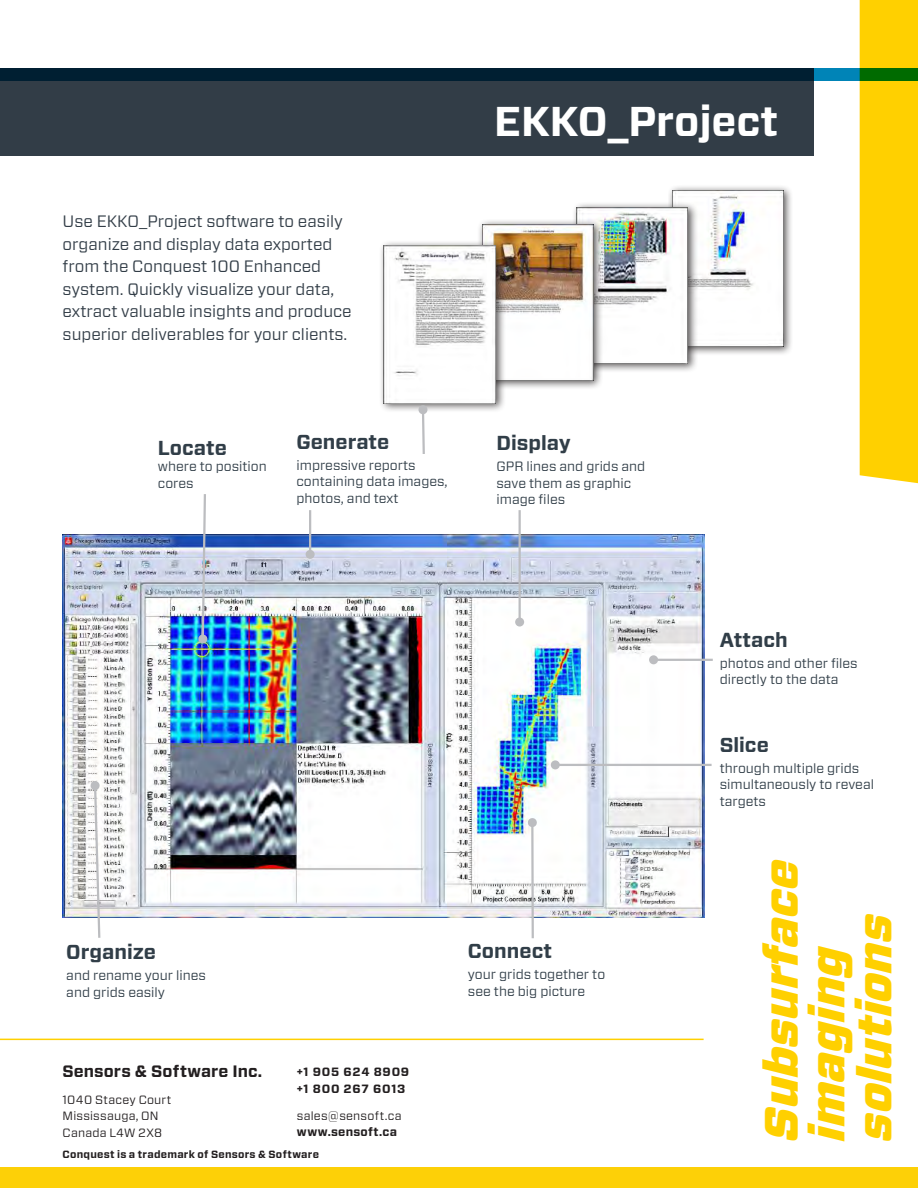
<style>
.page{position:relative;width:918px;height:1188px;background:#fff}
.page>*{position:absolute;margin:0;border:0;box-sizing:border-box;transform-origin:0 0}
.t1{font:italic 900 46.8px/46.8px "Vitesse Sans";letter-spacing:-.01em;color:#ffd000}
.t2{font:700 41.55px "Forza";color:#fff}
.t3{font:700 20.25px "Vitesse Sans";color:#313e48}
.t4{font:16.5px/22.5px "Forza";color:#323d47}
.t5{font:700 16.5px "Vitesse Sans";letter-spacing:.005em;color:#231f20}
.t6{font:13.5px/16.5px "Forza";color:#313e48}
.t7{font:12px/16.5px "Vitesse Sans";letter-spacing:.015em;color:#231f20}
.t8{font:700 12px/16.5px "Vitesse Sans";letter-spacing:.065em;color:#231f20}
.t9{font:700 12px "Vitesse Sans";letter-spacing:.025em;color:#231f20}
.t10{font:700 10.5px "Forza";letter-spacing:.02em;color:#231f20}
</style>
<div class="page">
<hr style="left:917px;top:1082px;width:1px;height:106px;background:#313e48">
<div style="left:860px;top:0;width:58px;height:484px;background:#ffd000"></div>
<img style="left:63px;top:534px;width:641px;height:384px">
<hr style="left:519px;top:510px;width:2px;height:112px;background:#bcbdc0">
<div style="left:515px;top:618px;width:9px;height:9px;background:#bcbdc0;border-radius:50%"></div>
<hr style="left:309px;top:510px;width:2px;height:44px;background:#bcbdc0">
<div style="left:306px;top:550px;width:9px;height:9px;background:#bcbdc0;border-radius:50%"></div>
<svg style="left:198px;top:494px;width:10px;height:150px"></svg>
<hr style="left:654px;top:659px;width:59px;height:2px;background:#bcbdc0">
<div style="left:649px;top:655px;width:9px;height:9px;background:#bcbdc0;border-radius:50%"></div>
<hr style="left:531px;top:823px;width:3px;height:115px;background:#bcbdc0">
<svg style="left:527px;top:817px;width:10px;height:11px"></svg>
<svg style="left:90px;top:781px;width:12px;height:157px"></svg>
<div style="left:0;top:1167px;width:918px;height:21px;background:#fdd007"></div>
<hr style="left:0;top:1039px;width:704px;height:1px;background:#ffd000">
<div style="left:0;top:68px;width:813px;height:87px;background:#323d47"></div>
<svg style="left:0;top:68px;width:918px;height:12px;background:#002835"></svg>
<div style="left:668px;top:185px;width:125px;height:171px;background:#231f20;opacity:.75"></div>
<img style="left:672px;top:190px;width:111px;height:157px">
<div style="left:572px;top:202px;width:126px;height:171px;background:#231f20;opacity:.75"></div>
<img style="left:577px;top:207px;width:111px;height:157px">
<div style="left:478px;top:219px;width:125px;height:172px;background:#231f20;opacity:.75"></div>
<img style="left:482px;top:225px;width:111px;height:156px">
<div style="left:379px;top:240px;width:127px;height:173px;background:#231f20;opacity:.75"></div>
<img style="left:384px;top:246px;width:112px;height:157px">
<svg style="left:422px;top:413px;width:4px;height:41px"></svg>
<div style="left:418px;top:405px;width:10px;height:9px;background:#bcbdc0;border-radius:50%"></div>
<hr style="left:555px;top:764px;width:157px;height:2px;background:#bcbdc0">
<div style="left:551px;top:760px;width:9px;height:9px;background:#bcbdc0;border-radius:50%"></div>
<p class="t4" style="left:63px;top:210px;width:291px">Use EKKO_Project software to easily organize and display data exported from the Conquest 100 Enhanced system. Quickly visualize your data, extract valuable insights and produce superior deliverables for your clients.</p>
<h3 class="t3" style="left:158px;top:434px;width:71px">Locate</h3>
<p class="t6" style="left:158px;top:458px;width:110px">where to position cores</p>
<h3 class="t3" style="left:297px;top:428px;width:94px">Generate</h3>
<p class="t6" style="left:297px;top:457px;width:153px">impressive reports containing data images, photos, and text</p>
<h2 class="t2" style="left:494px;top:94px;width:286px">EKKO_Project</h2>
<h3 class="t3" style="left:497px;top:429px;width:76px">Display</h3>
<p class="t6" style="left:497px;top:458px;width:150px">GPR lines and grids and save them as graphic image files</p>
<h3 class="t3" style="left:66px;top:938px;width:91px">Organize</h3>
<p class="t6" style="left:66px;top:967px;width:141px">and rename your lines and grids easily</p>
<p class="t5" style="left:63px;top:1060px;width:201px">Sensors &amp; Software Inc.</p>
<p class="t7" style="left:63px;top:1091px;width:110px">1040 Stacey Court<br>Mississauga, ON<br>Canada L4W 2X8</p>
<p class="t8" style="left:297px;top:1064px;width:114px">+1 905 624 8909 +1 800 267 6013</p>
<p class="t7" style="left:297px;top:1107px;width:106px">sales@sensoft.ca</p>
<p class="t9" style="left:297px;top:1124px;width:102px">www.sensoft.ca</p>
<p class="t10" style="left:63px;top:1147px;width:258px">Conquest is a trademark of Sensors &amp; Software</p>
<h3 class="t3" style="left:468px;top:938px;width:86px">Connect</h3>
<p class="t6" style="left:468px;top:966px;width:139px">your grids together to see the big picture</p>
<h3 class="t3" style="left:720px;top:626px;width:70px">Attach</h3>
<p class="t6" style="left:720px;top:655px;width:139px">photos and other files directly to the data</p>
<h3 class="t3" style="left:720px;top:731px;width:51px">Slice</h3>
<p class="t6" style="left:720px;top:760px;width:156px">through multiple grids simultaneously to reveal targets</p>
<h1 class="t1" style="left:759px;top:1141px;width:283px;rotate:-90deg">Subsurface imaging solutions</h1>
</div>
